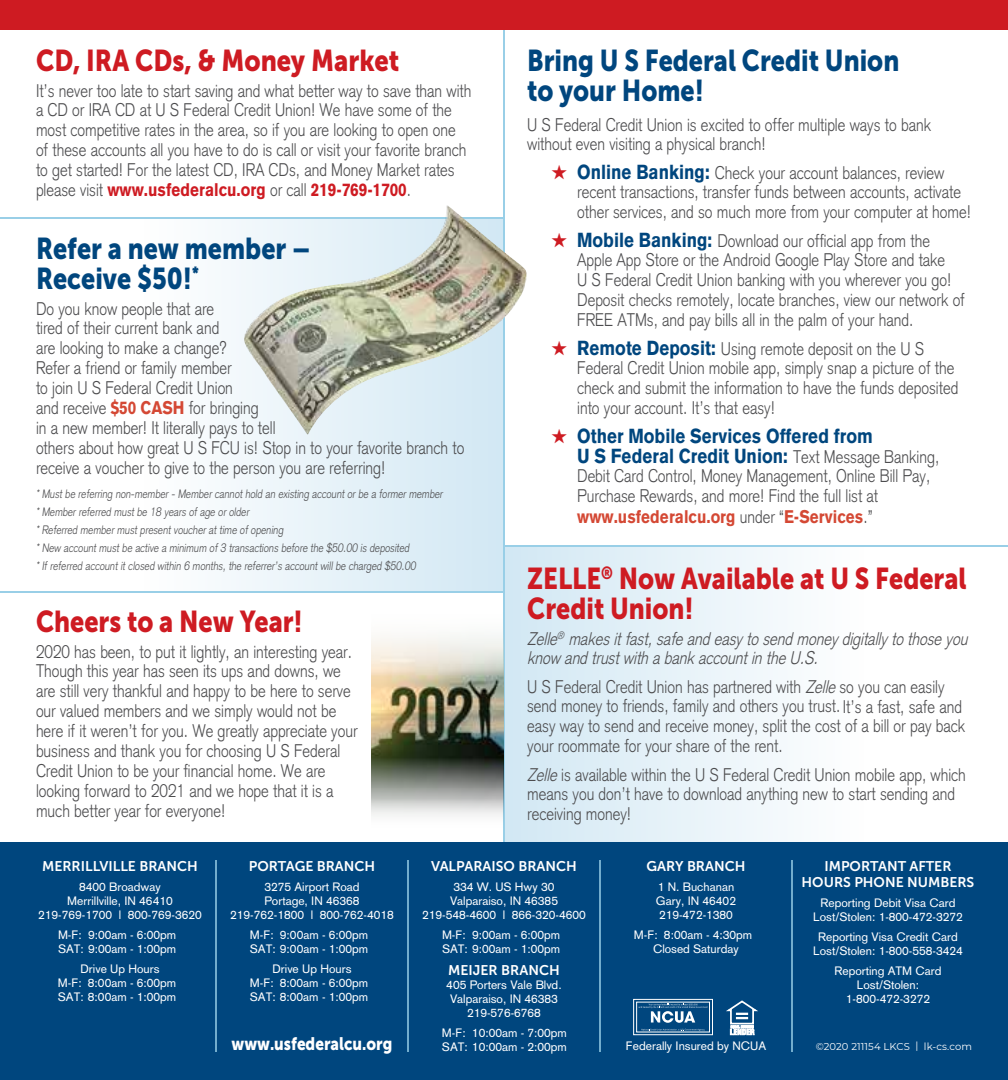
<style>
.page{position:relative;width:1008px;height:1080px;background:#fff}
.page>*{position:absolute;margin:0;border:0;box-sizing:border-box;transform-origin:0 0}
.t1{font:30px/30px "Museo Sans 900";color:#00467e;scale:.84 1}
.t2{font:30px/30px "Museo Sans 900";color:#ce1b22;scale:.84 1}
.t3{font:30px "Museo Sans 900";color:#ce1b22;scale:.85 1}
.t4{font:900 20px/20px "Akzidenz Grotesk";color:#00467e;scale:.85 1}
.t5{font:300 18px/20px "Akzidenz Grotesk";color:#4d4d4f;scale:.85 1}
.t6{font:italic 300 18px/20px "Akzidenz Grotesk";color:#4d4d4f;scale:.85 1}
.t7{font:18px "Museo Sans 900";color:#fff;scale:.85 1}
.t8{font:14px/16.8px "Museo Sans 700";color:#fff;text-align:center}
.t9{font:12px/14px "Akzidenz Grotesk";color:#fff;text-align:center}
.t10{font:300 12px/18px "Akzidenz Grotesk";color:#4d4d4f;scale:.85 1}
.t11{font:10px "Montserrat";letter-spacing:.01em;color:#fff}
.s1{font-weight:900;color:#ce1b22}
.s2{font-weight:900;color:#d44834}
.s3{color:#ce1b22}
.s4{font-weight:900;font-size:20px;color:#00467e}
.s5{font-weight:300;font-size:18px;color:#4d4d4f}
.s6{font-style:italic}
</style>
<div class="page">
<div style="left:144px;top:218px;width:360px;height:375px;background:linear-gradient(to right,#fefefe,#d2e8f4)"></div>
<div style="left:504px;top:546px;width:360px;height:296px;background:linear-gradient(to right,#d1e7f4,#fefefe)"></div>
<hr style="left:503px;top:27px;width:2px;height:843px;background:#99cfe7">
<div style="left:0;top:0;width:1008px;height:30px;background:#ce1b22"></div>
<div style="left:0;top:842px;width:1008px;height:238px;background:#00467e"></div>
<hr style="left:791px;top:860px;width:2px;height:192px;background:#99cfe7">
<hr style="left:599px;top:860px;width:2px;height:192px;background:#99cfe7">
<hr style="left:407px;top:860px;width:2px;height:192px;background:#99cfe7">
<hr style="left:215px;top:860px;width:2px;height:192px;background:#99cfe7">
<svg style="left:726px;top:1000px;width:32px;height:36px"></svg>
<div style="left:634px;top:999px;width:79px;height:36px;border:1px solid #fff"></div>
<div style="left:636px;top:1002px;width:74px;height:30px;border:1px solid #fff"></div>
<svg style="left:641px;top:1029px;width:64px;height:2px"></svg>
<svg style="left:639px;top:1004px;width:69px;height:19px"></svg>
<hr style="left:0;top:217px;width:504px;height:2px;background:#99cfe7">
<hr style="left:504px;top:545px;width:504px;height:2px;background:#99cfe7">
<hr style="left:0;top:591px;width:504px;height:2px;background:#99cfe7">
<img style="left:242px;top:205px;width:285px;height:230px">
<img style="left:372px;top:636px;width:132px;height:180px">
<h1 class="t3" style="left:36px;top:43px;width:429px">CD, IRA CDs, &amp; Money Market</h1>
<p class="t5" style="left:36px;top:80px;width:514px">It’s never too late to start saving and what better way to save than with a CD or IRA CD at U S Federal Credit Union! We have some of the most competitive rates in the area, so if you are looking to open one of these accounts all you have to do is call or visit your favorite branch to get started! For the latest CD, IRA CDs, and Money Market rates please visit <span class="s1">www.usfederalcu.org</span> or call <span class="s1">219-769-1700</span>.</p>
<h1 class="t1" style="left:36px;top:233px;width:328px">Refer a new member –<br>Receive $50!<sup>*</sup></h1>
<p class="t5" style="left:36px;top:298px;width:506px">Do you know people that are<br>tired of their current bank and<br>are looking to make a change?<br>Refer a friend or family member<br>to join U S Federal Credit Union<br>and receive <span class="s2">$50 CASH</span> for bringing<br>in a new member! It literally pays to tell<br>others about how great U S FCU is! Stop in to your favorite branch to receive a voucher to give to the person you are referring!</p>
<p class="t10" style="left:36px;top:484px;width:482px">* Must be referring non-member - Member cannot hold an existing account or be a former member * Member referred must be 18 years of age or older<br>* Referred member must present voucher at time of opening<br>* New account must be active a minimum of 3 transactions before the $50.00 is deposited<br>* If referred account it closed within 6 months, the referrer’s account will be charged $50.00</p>
<h1 class="t2" style="left:36px;top:606px;width:319px">Cheers to a New Year!</h1>
<p class="t5" style="left:36px;top:641px;width:380px">2020 has been, to put it lightly, an interesting year.<br>Though this year has seen its ups and downs, we are still very thankful and happy to be here to serve our valued members and we simply would not be here if it weren’t for you. We greatly appreciate your business and thank you for choosing U S Federal Credit Union to be your financial home. We are looking forward to 2021 and we hope that it is a much better year for everyone!</p>
<h1 class="t1" style="left:527px;top:45px;width:445px">Bring U S Federal Credit Union to your Home!</h1>
<p class="t5" style="left:527px;top:114px;width:477px">U S Federal Credit Union is excited to offer multiple ways to bank without even visiting a physical branch!</p>
<p class="t5" style="left:577px;top:162px;width:465px;text-indent:-26px"><span class="s3">★</span> <span class="s4">Online Banking:</span> Check your account balances, review recent transactions, transfer funds between accounts, activate other services, and so much more from your computer at home!</p>
<p class="t5" style="left:577px;top:230px;width:458px;text-indent:-26px"><span class="s3">★</span> <span class="s4">Mobile Banking:</span> Download our official app from the Apple App Store or the Android Google Play Store and take<br>U S Federal Credit Union banking with you wherever you go!<br>Deposit checks remotely, locate branches, view our network of FREE ATMs, and pay bills all in the palm of your hand.</p>
<p class="t5" style="left:577px;top:338px;width:450px;text-indent:-26px"><span class="s3">★</span> <span class="s4">Remote Deposit:</span> Using remote deposit on the U S Federal Credit Union mobile app, simply snap a picture of the check and submit the information to have the funds deposited into your account. It’s that easy!</p>
<p class="t4" style="left:577px;top:425px;width:427px;text-indent:-26px"><span class="s3">★</span> Other Mobile Services Offered from<br>U S Federal Credit Union: <span class="s5">Text Message Banking,</span></p>
<p class="t5" style="left:577px;top:466px;width:417px">Debit Card Control, Money Management, Online Bill Pay,<br>Purchase Rewards, and more! Find the full list at <span class="s2">www.usfederalcu.org</span> under “<span class="s2">E-Services</span>.”</p>
<h1 class="t2" style="left:527px;top:563px;width:525px">ZELLE<sup>®</sup> Now Available at U S Federal<br>Credit Union!</h1>
<p class="t6" style="left:527px;top:628px;width:525px">Zelle<sup>®</sup> makesitfast,safeandeasy tosendmoney digitally tothoseyou know andtrustwithabankaccountintheU.S.</p>
<p class="t5" style="left:527px;top:676px;width:517px">U S Federal Credit Union has partnered with <span class="s6">Zelle</span>so you can easily send money to friends, family and others you trust. It’s a fast, safe and easy way to send and receive money, split the cost of a bill or pay back your roommate for your share of the rent.</p>
<p class="t5" style="left:527px;top:764px;width:518px"><span class="s6">Zelle</span>is available within the U S Federal Credit Union mobile app, which means you don’t have to download anything new to start sending and receiving money!</p>
<p class="t8" style="left:42px;top:857px;width:157px">MERRILLVILLE BRANCH</p>
<p class="t9" style="left:38px;top:879px;width:165px">8400 Broadway<br>Merrillville, IN 46410<br>219-769-1700 l 800-769-3620</p>
<p class="t9" style="left:58px;top:927px;width:120px;text-align:left">M-F: 9:00am - 6:00pm<br>SAT: 9:00am - 1:00pm</p>
<p class="t9" style="left:58px;top:961px;width:120px">Drive Up Hours<br>M-F: 8:00am - 6:00pm<br>SAT: 8:00am - 1:00pm</p>
<p class="t8" style="left:249px;top:857px;width:128px">PORTAGE BRANCH</p>
<p class="t9" style="left:230px;top:879px;width:165px">3275 Airport Road<br>Portage, IN 46368<br>219-762-1800 l 800-762-4018</p>
<p class="t9" style="left:250px;top:927px;width:120px;text-align:left">M-F: 9:00am - 6:00pm<br>SAT: 9:00am - 1:00pm</p>
<p class="t9" style="left:250px;top:961px;width:120px">Drive Up Hours<br>M-F: 8:00am - 6:00pm<br>SAT: 8:00am - 1:00pm</p>
<p class="t7" style="left:232px;top:1033px;width:191px">www.usfederalcu.org</p>
<p class="t8" style="left:431px;top:857px;width:147px">VALPARAISO BRANCH</p>
<p class="t9" style="left:422px;top:879px;width:165px">334 W. US Hwy 30<br>Valparaiso, IN 46385<br>219-548-4600 l 866-320-4600</p>
<p class="t9" style="left:442px;top:927px;width:120px;text-align:left">M-F: 9:00am - 6:00pm<br>SAT: 9:00am - 1:00pm</p>
<p class="t8" style="left:448px;top:961px;width:113px">MEIJER BRANCH</p>
<p class="t9" style="left:446px;top:977px;width:117px">405 Porters Vale Blvd.<br>Valparaiso, IN 46383<br>219-576-6768</p>
<p class="t9" style="left:442px;top:1025px;width:126px;text-align:left">M-F: 10:00am - 7:00pm<br>SAT: 10:00am - 2:00pm</p>
<p class="t8" style="left:647px;top:857px;width:100px">GARY BRANCH</p>
<p class="t9" style="left:656px;top:879px;width:82px;text-align:left">1 N. Buchanan<br>Gary, IN 46402<br>219-472-1380</p>
<p class="t9" style="left:634px;top:927px;width:120px">M-F: 8:00am - 4:30pm<br>Closed Saturday</p>
<p class="t8" style="left:802px;top:857px;width:174px">IMPORTANT AFTER<br>HOURS PHONE NUMBERS</p>
<p class="t9" style="left:813px;top:896px;width:151px">Reporting Debit Visa Card<br>Lost/Stolen: 1-800-472-3272</p>
<p class="t9" style="left:813px;top:930px;width:151px">Reporting Visa Credit Card<br>Lost/Stolen: 1-800-558-3424</p>
<p class="t9" style="left:834px;top:964px;width:109px">Reporting ATM Card<br>Lost/Stolen:<br>1-800-472-3272</p>
<p class="t9" style="left:626px;top:1039px;width:142px">Federally Insured by NCUA</p>
<p class="t11" style="left:816px;top:1040px;width:158px">©2020 211154 LKCS | lk-cs.com</p>
</div>
